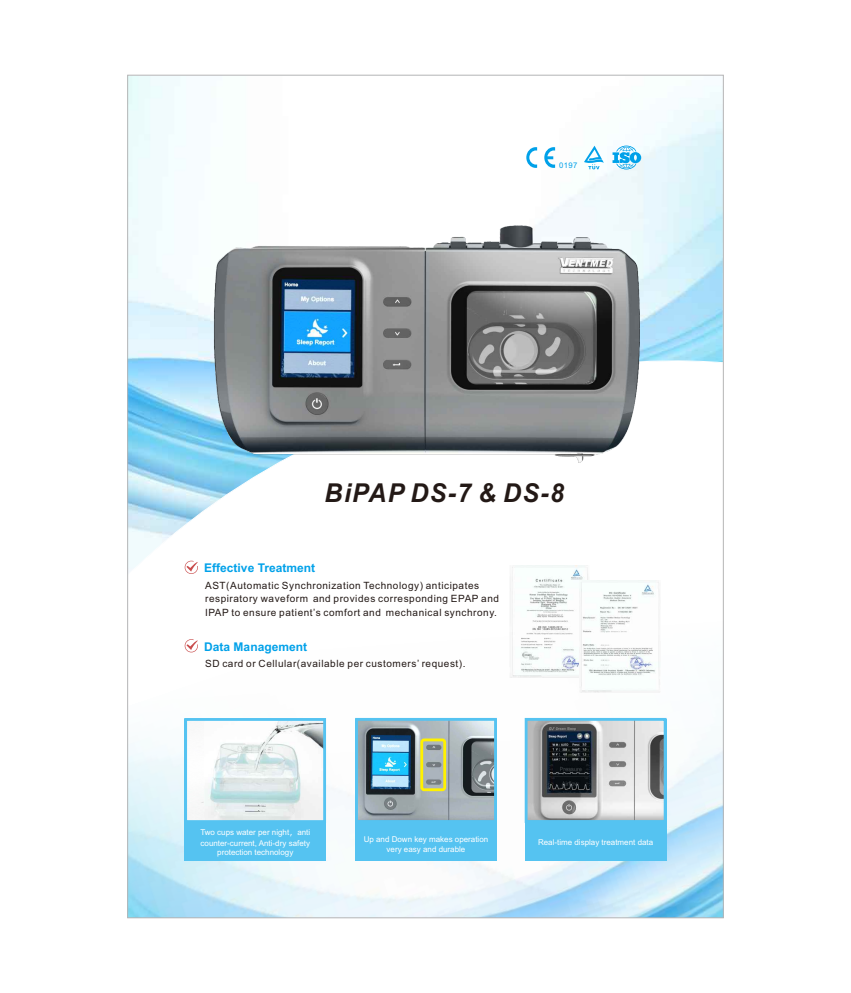
<style>
.page{position:relative;width:851px;height:993px;background:#fff}
.page>*{position:absolute;margin:0;border:0;box-sizing:border-box;transform-origin:0 0}
.t1{font:italic 700 26px "Arial";letter-spacing:.055em;color:#231916;scale:.96 1}
.t2{font:700 12px "Arial";color:#00a1e9}
.t3{font:10px/13.4px "Arial";letter-spacing:.055em;color:#231916}
.t4{font:8px/10.8px "Arial";color:#fff}
.t5{font:7.7px "Arial";color:#00a1e9}
.s1{font-family:"Meiryo"}
</style>
<div class="page">
<svg style="left:129px;top:77px;width:592px;height:435px"></svg>
<img style="left:129px;top:512px;width:592px;height:403px">
<img style="left:198px;top:217px;width:454px;height:251px">
<svg style="left:185px;top:560px;width:13px;height:13px"></svg>
<svg style="left:185px;top:639px;width:13px;height:13px"></svg>
<div style="left:184px;top:719px;width:142px;height:142px;background:#55c3f1"></div>
<div style="left:355px;top:719px;width:142px;height:141px;background:#55c3f1"></div>
<div style="left:524px;top:719px;width:142px;height:141px;background:#55c3f1"></div>
<img style="left:204px;top:721px;width:118px;height:97px">
<div style="left:188px;top:721px;width:16px;height:97px;background:#fafafa"></div>
<div style="left:184px;top:717px;width:142px;height:105px;border:3px solid #55c3f1"></div>
<img style="left:528px;top:721px;width:134px;height:97px">
<div style="left:524px;top:717px;width:142px;height:105px;border:3px solid #55c3f1"></div>
<img style="left:359px;top:721px;width:134px;height:97px">
<div style="left:355px;top:717px;width:142px;height:105px;border:3px solid #55c3f1"></div>
<div style="left:420px;top:738px;width:26px;height:52px;border:3px solid #fff100;border-radius:2px"></div>
<svg style="left:526px;top:147px;width:29px;height:21px"></svg>
<svg style="left:584px;top:146px;width:19px;height:23px"></svg>
<svg style="left:612px;top:146px;width:29px;height:23px"></svg>
<img style="left:509px;top:565px;width:80px;height:112px">
<img style="left:579px;top:580px;width:81px;height:112px">
<p class="t5" style="left:559px;top:162px;width:20px">0197</p>
<h1 class="t1" style="left:324px;top:482px;width:251px">BiPAP DS-7 &amp; DS-8</h1>
<p class="t2" style="left:204px;top:563px;width:112px">Effective Treatment</p>
<p class="t3" style="left:205px;top:579px;width:295px">AST(Automatic Synchronization Technology) anticipates respiratory waveform and provides corresponding EPAP and<br>IPAP to ensure patient’s comfort and mechanical synchrony.</p>
<p class="t2" style="left:204px;top:642px;width:104px">Data Management</p>
<p class="t3" style="left:205px;top:657px;width:262px">SD card or Cellular(available per customers’ request).</p>
<p class="t4" style="left:200px;top:827px;width:111px">Two cups water per night<span class="s1">，</span>anti counter-current, Anti-dry safety</p>
<p class="t4" style="left:217px;top:847px;width:78px">protection technology</p>
<p class="t4" style="left:363px;top:833px;width:126px;text-align:center">Up and Down key makes operation very easy and durable</p>
<p class="t4" style="left:538px;top:837px;width:117px">Real-time display treatment data</p>
</div>
